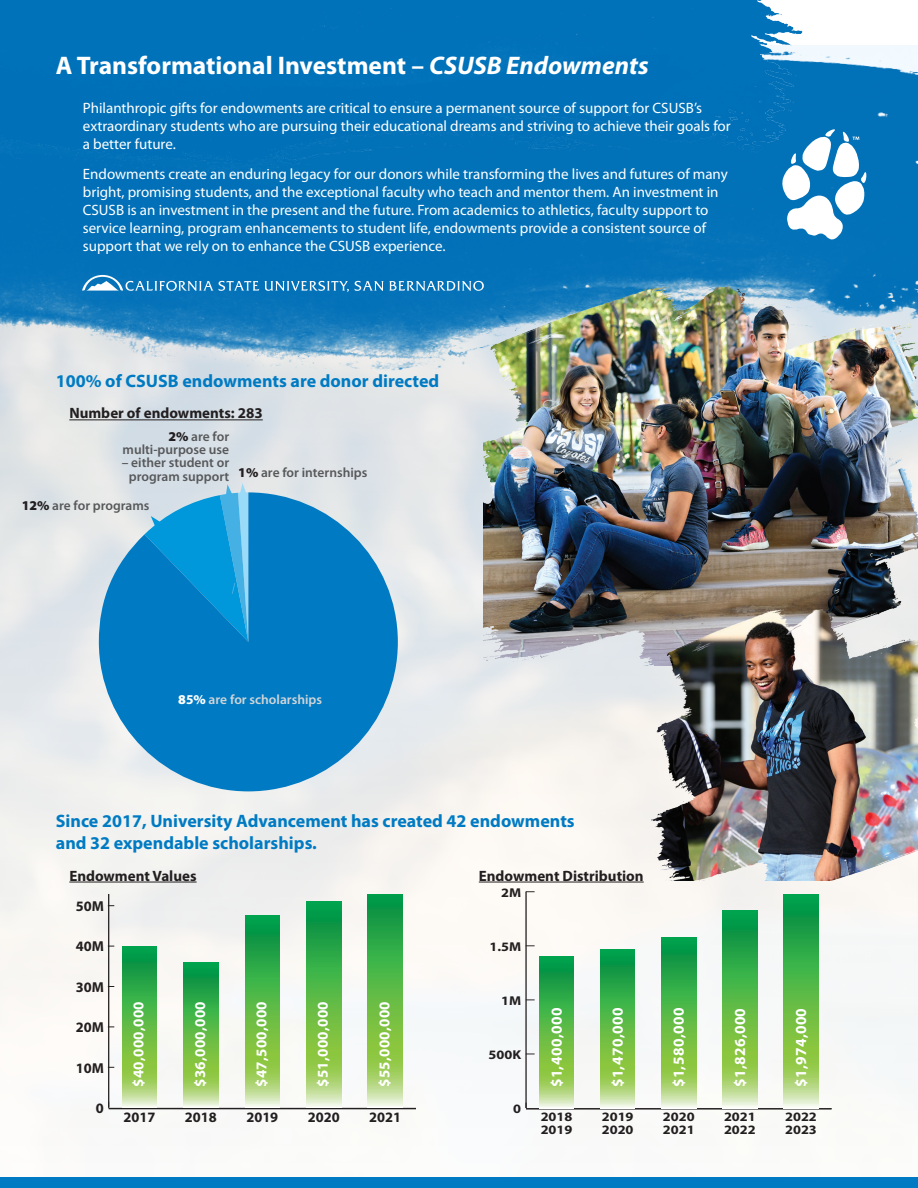
<style>
.page{position:relative;width:918px;height:1188px;background:#fff}
.page>*{position:absolute;margin:0;border:0;box-sizing:border-box;transform-origin:0 0}
.Section_Headers{font:700 25.5px "Myriad Pro";color:#fff}
.Section_Headers-2{font:700 18px/21.6px "Myriad Pro";color:#007bc3}
.t1{font:700 15.45px "Myriad Pro";letter-spacing:.02em;color:#fff}
.Paragraph_Style_1{font:15px/18px "Myriad Pro";color:#fff}
.Section_Headers_copy{font:700 15px "Myriad Pro";color:#231f20}
.t2{font:700 15px "Myriad Pro";letter-spacing:.02em;color:#fff}
.t3{font:700 14.4px "Myriad Pro";color:#231f20}
.t4{font:600 13.5px/13.2px "Myriad Pro";color:#57585a;text-align:right}
.t5{font:600 13.5px "Myriad Pro";color:#d4d5d7}
.t6{font:700 12.9px/12.9px "Myriad Pro";color:#231f20;scale:1.11 1}
.s1{font-style:italic}
.s2{font-weight:900;color:#231f20}
.s3{font-weight:900;color:#fff}
.s4{font-weight:700;color:#fff}
</style>
<div class="page">
<img style="left:0;top:713px;width:918px;height:465px">
<svg style="left:99px;top:713px;width:299px;height:78px;background:#56a5d2"></svg>
<div style="left:0;top:1178px;width:918px;height:10px;background:#007bc3"></div>
<img style="left:0;top:484px;width:507px;height:229px">
<img style="left:0;top:0;width:918px;height:484px">
<hr style="left:69px;top:420px;width:194px;height:1px;background:#231f20">
<hr style="left:69px;top:882px;width:128px;height:1px;background:#231f20">
<hr style="left:479px;top:882px;width:165px;height:1px;background:#231f20">
<svg style="left:82px;top:275px;width:402px;height:17px;background:#338cc5"></svg>
<svg style="left:779px;top:129px;width:88px;height:112px"></svg>
<img style="left:484px;top:284px;width:434px;height:381px">
<img style="left:507px;top:535px;width:411px;height:346px">
<hr style="left:525px;top:892px;width:2px;height:216px;background:#231f20">
<hr style="left:526px;top:1108px;width:306px;height:2px;background:#231f20">
<svg style="left:784px;top:895px;width:34px;height:213px;background:#61ba54"></svg>
<svg style="left:723px;top:911px;width:34px;height:197px;background:#61ba54"></svg>
<svg style="left:662px;top:937px;width:34px;height:171px;background:#61ba54"></svg>
<svg style="left:601px;top:949px;width:34px;height:159px;background:#61ba54"></svg>
<svg style="left:539px;top:957px;width:35px;height:151px;background:#61ba54"></svg>
<hr style="left:109px;top:1109px;width:307px;height:1px;background:#b5b4b3">
<hr style="left:109px;top:1108px;width:307px;height:1px;background:#231f20">
<svg style="left:108px;top:894px;width:6px;height:214px"></svg>
<svg style="left:368px;top:894px;width:35px;height:214px;background:#65bb55"></svg>
<svg style="left:307px;top:902px;width:34px;height:206px;background:#61ba54"></svg>
<svg style="left:245px;top:916px;width:35px;height:192px;background:#61ba54"></svg>
<svg style="left:184px;top:962px;width:34px;height:146px;background:#61ba54"></svg>
<svg style="left:122px;top:946px;width:35px;height:162px;background:#61ba54"></svg>
<p class="Section_Headers" style="left:56px;top:49px;width:594px">A Transformational Investment – <span class="s1">CSUSB Endowments</span></p>
<p class="Paragraph_Style_1" style="left:83px;top:99px;width:649px">Philanthropic gifts for endowments are critical to ensure a permanent source of support for CSUSB’s extraordinary students who are pursuing their educational dreams and striving to achieve their goals for a better future.</p>
<p class="Paragraph_Style_1" style="left:83px;top:165px;width:646px">Endowments create an enduring legacy for our donors while transforming the lives and futures of many bright, promising students, and the exceptional faculty who teach and mentor them. An investment in CSUSB is an investment in the present and the future. From academics to athletics, faculty support to service learning, program enhancements to student life, endowments provide a consistent source of support that we rely on to enhance the CSUSB experience.</p>
<p class="Section_Headers-2" style="left:56px;top:369px;width:385px">100% of CSUSB endowments are donor directed</p>
<p class="Section_Headers_copy" style="left:69px;top:404px;width:195px">Number of endowments: 283</p>
<p class="t4" style="left:123px;top:430px;width:108px"><span class="s2">2%</span> are for multi-purpose use</p>
<p class="t4" style="left:122px;top:456px;width:109px;text-align:center">– either student or program support</p>
<p class="t4" style="left:22px;top:499px;width:129px"><span class="s2">12%</span> are for programs</p>
<p class="t4" style="left:238px;top:466px;width:131px"><span class="s2">1%</span> are for internships</p>
<p class="t5" style="left:178px;top:691px;width:145px"><span class="s3">8</span><span class="s4">5</span><span class="s3">%</span> are for scholarships</p>
<p class="Section_Headers-2" style="left:56px;top:810px;width:520px">Since 2017, University Advancement has created 42 endowments and 32 expendable scholarships.</p>
<p class="Section_Headers_copy" style="left:69px;top:866px;width:129px">Endowment Values</p>
<p class="Section_Headers_copy" style="left:479px;top:866px;width:166px">Endowment Distribution</p>
<p class="t3" style="left:76px;top:897px;width:30px">50M</p>
<p class="t3" style="left:76px;top:937px;width:30px">40M</p>
<p class="t3" style="left:76px;top:978px;width:30px">30M</p>
<p class="t3" style="left:76px;top:1018px;width:30px">20M</p>
<p class="t3" style="left:76px;top:1058px;width:30px">10M</p>
<p class="t3" style="left:96px;top:1099px;width:9px">0</p>
<p class="t2" style="left:129px;top:1087px;width:87px;rotate:-90deg">$40,000,000</p>
<p class="t2" style="left:190px;top:1087px;width:87px;rotate:-90deg">$36,000,000</p>
<p class="t2" style="left:252px;top:1087px;width:87px;rotate:-90deg">$47,500,000</p>
<p class="t2" style="left:313px;top:1087px;width:87px;rotate:-90deg">$51,000,000</p>
<p class="t2" style="left:375px;top:1087px;width:87px;rotate:-90deg">$55,000,000</p>
<p class="t3" style="left:123px;top:1108px;width:33px">2017</p>
<p class="t3" style="left:185px;top:1108px;width:33px">2018</p>
<p class="t3" style="left:246px;top:1108px;width:33px">2019</p>
<p class="t3" style="left:308px;top:1108px;width:33px">2020</p>
<p class="t3" style="left:369px;top:1108px;width:33px">2021</p>
<p class="t6" style="left:501px;top:885px;width:20px">2M</p>
<p class="t6" style="left:490px;top:939px;width:30px">1.5M</p>
<p class="t6" style="left:501px;top:994px;width:20px">1M</p>
<p class="t6" style="left:489px;top:1048px;width:31px">500K</p>
<p class="t6" style="left:513px;top:1102px;width:9px">0</p>
<p class="t1" style="left:547px;top:1087px;width:81px;rotate:-90deg">$1,400,000</p>
<p class="t1" style="left:608px;top:1087px;width:81px;rotate:-90deg">$1,470,000</p>
<p class="t1" style="left:669px;top:1087px;width:81px;rotate:-90deg">$1,580,000</p>
<p class="t1" style="left:730px;top:1087px;width:81px;rotate:-90deg">$1,826,000</p>
<p class="t1" style="left:791px;top:1087px;width:81px;rotate:-90deg">$1,974,000</p>
<p class="t6" style="left:541px;top:1110px;width:30px">2018<br>2019</p>
<p class="t6" style="left:602px;top:1110px;width:30px">2019<br>2020</p>
<p class="t6" style="left:663px;top:1110px;width:30px">2020<br>2021</p>
<p class="t6" style="left:724px;top:1110px;width:30px">2021<br>2022</p>
<p class="t6" style="left:785px;top:1110px;width:30px">2022<br>2023</p>
</div>
